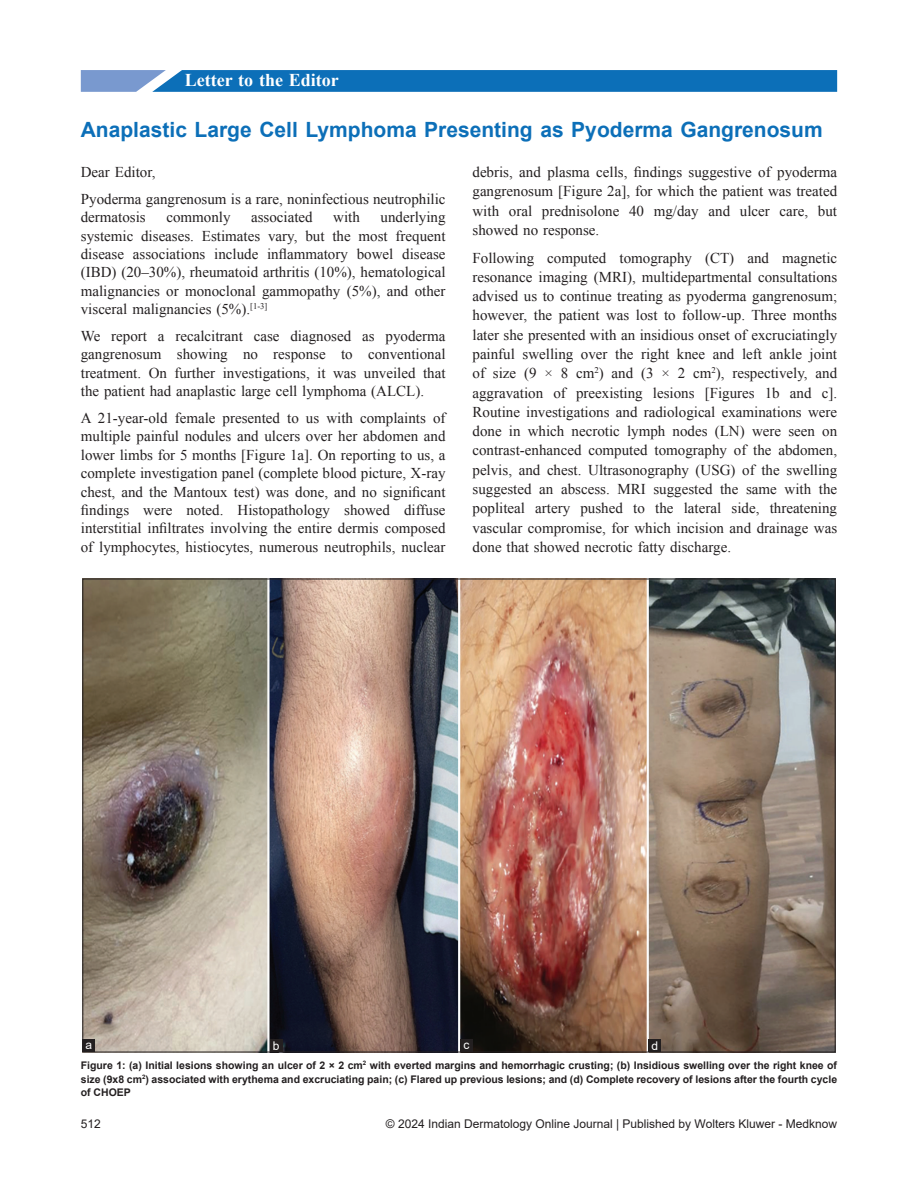
<style>
.page{position:relative;width:918px;height:1188px;background:#fff}
.page>*{position:absolute;margin:0;border:0;box-sizing:border-box;transform-origin:0 0}
.AT{font:700 21px "Arial";color:#0c6fb8}
.AH{font:700 18px "Times New Roman";color:#fff}
.TX{font:15px/19.4px "Times New Roman";color:#231f20;text-align:justify}
.t1{font:12px "Arial";color:#231f20}
.LABEL{font:12px "Arial";color:#fff}
.FGC{font:700 10.5px/13.6px "Arial";color:#231f20;text-align:justify}
</style>
<div class="page">
<svg style="left:81px;top:70px;width:756px;height:22px;background:#1d77bc"></svg>
<img style="left:85px;top:581px;width:748px;height:469px">
<div style="left:648px;top:1039px;width:13px;height:13px;background:#231f20"></div>
<div style="left:460px;top:1039px;width:13px;height:13px;background:#231f20"></div>
<div style="left:270px;top:1039px;width:13px;height:13px;background:#231f20"></div>
<div style="left:83px;top:1039px;width:12px;height:13px;background:#231f20"></div>
<p class="AH" style="left:185px;top:67px;width:156px">Letter to the Editor</p>
<p class="AT" style="left:81px;top:115px;width:743px">Anaplastic Large Cell Lymphoma Presenting as Pyoderma Gangrenosum</p>
<p class="TX" style="left:81px;top:162px;width:76px">Dear Editor,</p>
<p class="TX" style="left:81px;top:189px;width:366px;line-height:18.5px">Pyoderma gangrenosum is a rare, noninfectious neutrophilic dermatosis</p>
<p class="TX" style="left:81px;top:208px;width:366px;line-height:18.5px;text-indent:300px">underlying systemic diseases. Estimates vary, but the most frequent disease associations include inflammatory bowel disease (IBD) (20–30%), rheumatoid arthritis (10%), hematological malignancies or monoclonal gammopathy (5%), and other visceral malignancies (5%).<sup>[1‑3]</sup></p>
<p class="TX" style="left:81px;top:326px;width:366px;line-height:18.5px">We report a recalcitrant case diagnosed as pyoderma gangrenosum showing no response to conventional treatment. On further investigations, it was unveiled that the patient had anaplastic large cell lymphoma (ALCL).</p>
<p class="TX" style="left:81px;top:408px;width:366px;line-height:18.5px">A 21‑year‑old female presented to us with complaints of multiple painful nodules and ulcers over her abdomen and lower limbs for 5 months [Figure 1a]. On reporting to us, a complete investigation panel (complete blood picture, X‑ray chest, and the Mantoux test) was done, and no significant findings were noted. Histopathology showed diffuse interstitial infiltrates involving the entire dermis composed of lymphocytes, histiocytes, numerous neutrophils, nuclear</p>
<p class="TX" style="left:166px;top:207px;width:66px">commonly</p>
<p class="TX" style="left:251px;top:207px;width:63px">associated</p>
<p class="TX" style="left:333px;top:207px;width:28px">with</p>
<p class="TX" style="left:472px;top:162px;width:366px">debris, and plasma cells, findings suggestive of pyoderma gangrenosum [Figure 2a], for which the patient was treated with oral prednisolone 40 mg/day and ulcer care, but showed no response.</p>
<p class="TX" style="left:472px;top:247px;width:366px">Following computed tomography (CT) and magnetic resonance imaging (MRI), multidepartmental consultations advised us to continue treating as pyoderma gangrenosum; however, the patient was lost to follow‑up. Three months later she presented with an insidious onset of excruciatingly painful swelling over the right knee and left ankle joint of size (9 × 8 cm<sup>2</sup>) and (3 × 2 cm<sup>2</sup>), respectively, and aggravation of preexisting lesions [Figures 1b and c].<br>Routine investigations and radiological examinations were done in which necrotic lymph nodes (LN) were seen on contrast‑enhanced computed tomography of the abdomen, pelvis, and chest. Ultrasonography (USG) of the swelling suggested an abscess. MRI suggested the same with the popliteal artery pushed to the lateral side, threatening vascular compromise, for which incision and drainage was done that showed necrotic fatty discharge.</p>
<p class="LABEL" style="left:86px;top:1037px;width:8px">a</p>
<p class="LABEL" style="left:273px;top:1038px;width:8px">b</p>
<p class="LABEL" style="left:464px;top:1037px;width:7px">c</p>
<p class="LABEL" style="left:651px;top:1038px;width:8px">d</p>
<p class="FGC" style="left:81px;top:1058px;width:758px">Figure 1: (a) Initial lesions showing an ulcer of 2 × 2 cm<sup>2</sup> with everted margins and hemorrhagic crusting; (b) Insidious swelling over the right knee of size (9x8 cm<sup>2</sup>) associated with erythema and excruciating pain; (c) Flared up previous lesions; and (d) Complete recovery of lesions after the fourth cycle of CHOEP</p>
<p class="t1" style="left:81px;top:1116px;width:22px">512</p>
<p class="t1" style="left:386px;top:1116px;width:453px">© 2024 Indian Dermatology Online Journal | Published by Wolters Kluwer - Medknow</p>
</div>
